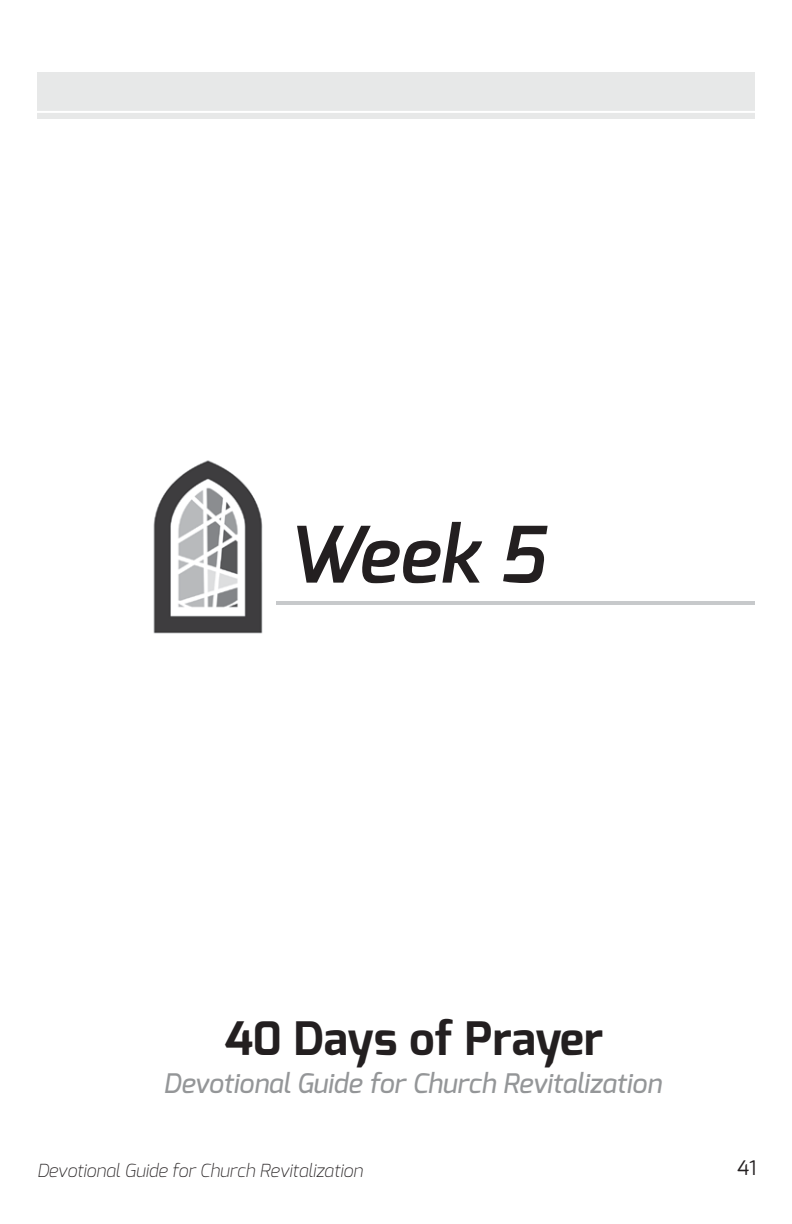
<style>
.page{position:relative;width:792px;height:1224px;background:#fff}
.page>*{position:absolute;margin:0;border:0;box-sizing:border-box;transform-origin:0 0}
.t1{font:italic 600 77.6px "Exo";color:#231f20}
.t2{font:700 46px "Exo";color:#231f20}
.t3{font:italic 500 27px "Exo";color:#949698}
.t4{font:20px "Exo";color:#231f20}
.t5{font:italic 200 18px "Exo";color:#231f20}
</style>
<div class="page">
<img style="left:153px;top:460px;width:124px;height:174px">
<hr style="left:277px;top:601px;width:478px;height:4px;background:#c7c9cb">
<div style="left:37px;top:72px;width:718px;height:47px;background:#e7e8e8"></div>
<hr style="left:37px;top:111px;width:718px;height:2px;background:#fff">
<h1 class="t1" style="left:286px;top:505px;width:260px">Week 5</h1>
<h2 class="t2" style="left:224px;top:1009px;width:381px">40 Days of Prayer</h2>
<h3 class="t3" style="left:163px;top:1066px;width:500px">Devotional Guide for Church Revitalization</h3>
<p class="t5" style="left:37px;top:1159px;width:327px">Devotional Guide for Church Revitalization</p>
<p class="t4" style="left:737px;top:1155px;width:21px">41</p>
</div>
